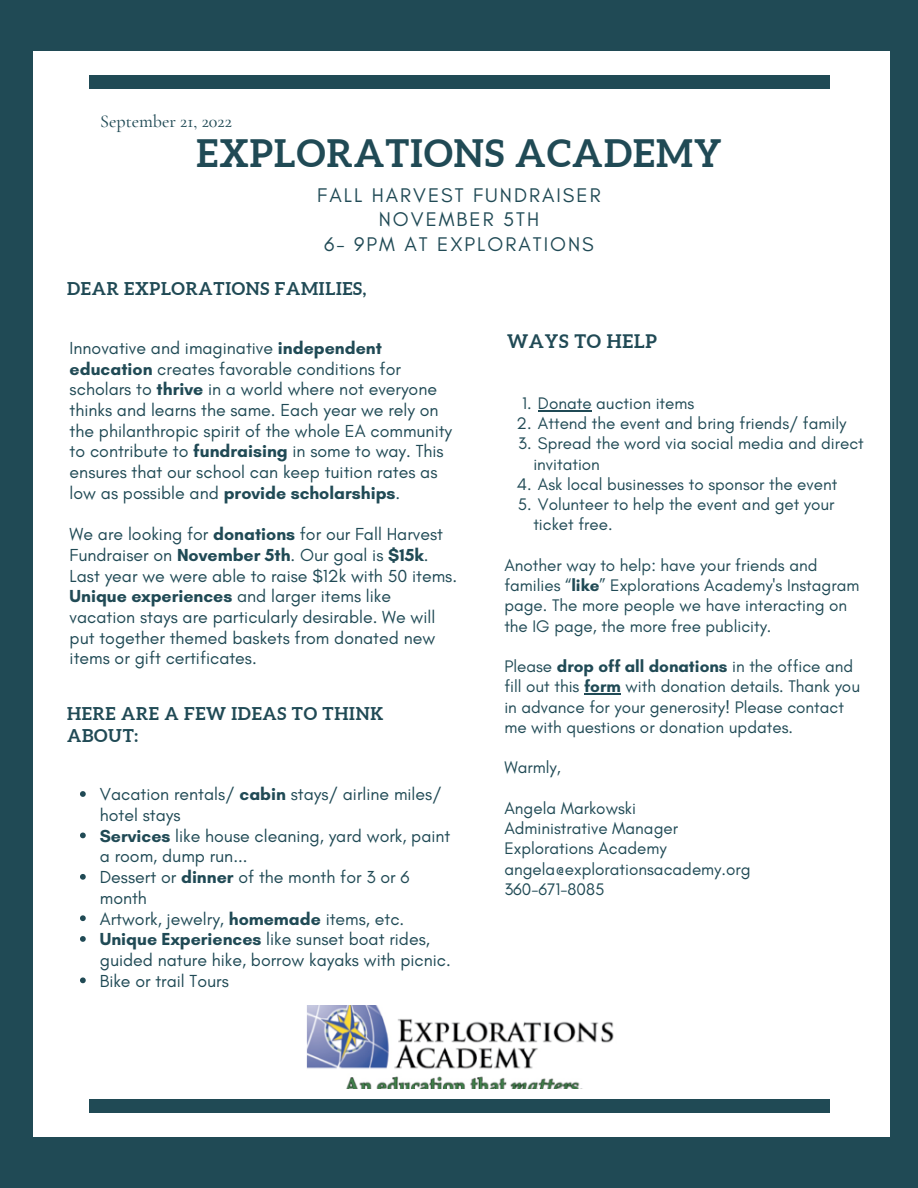
<style>
.page{position:relative;width:918px;height:1188px;background:#204a55}
.page>*{position:absolute;margin:0;border:0;box-sizing:border-box;transform-origin:0 0}
.t1{font:700 37.8px "Aleo";letter-spacing:.03em;color:#204a55}
.t2{font:20.1px/24.3px "Glacial Indifference";letter-spacing:.1em;color:#204a55;text-align:center}
.t3{font:700 18.6px "Aleo";letter-spacing:.04em;color:#204a55}
.t4{font:500 18px "Cormorant Garamond";color:#204a55}
.t5{font:17.7px/20.7px "Glacial Indifference";color:#204a55}
.t6{font:700 17.55px/21.9px "Aleo";letter-spacing:.04em;color:#204a55}
.t7{font:17.1px/20.2px "Glacial Indifference";color:#204a55}
.s1{font-weight:700}
</style>
<div class="page">
<div style="left:33px;top:51px;width:856px;height:1086px;background:#fff"></div>
<div style="left:89px;top:75px;width:740px;height:14px;background:#204a55"></div>
<div style="left:89px;top:1099px;width:740px;height:13px;background:#204a55"></div>
<svg style="left:80px;top:791px;width:6px;height:6px"></svg>
<svg style="left:80px;top:833px;width:6px;height:5px"></svg>
<svg style="left:80px;top:874px;width:6px;height:6px"></svg>
<svg style="left:80px;top:915px;width:6px;height:6px"></svg>
<svg style="left:80px;top:936px;width:6px;height:6px"></svg>
<svg style="left:80px;top:977px;width:6px;height:6px"></svg>
<img style="left:306px;top:1005px;width:308px;height:83px">
<hr style="left:538px;top:410px;width:54px;height:1px;background:#204a55">
<hr style="left:584px;top:694px;width:37px;height:1px;background:#204a55">
<p class="t4" style="left:100px;top:111px;width:133px">September 21, 2022</p>
<h1 class="t1" style="left:197px;top:132px;width:526px">EXPLORATIONS ACADEMY</h1>
<p class="t2" style="left:317px;top:183px;width:285px">FALL HARVEST FUNDRAISER<br>NOVEMBER 5TH<br>6- 9PM AT EXPLORATIONS</p>
<p class="t6" style="left:67px;top:278px;width:301px">DEAR EXPLORATIONS FAMILIES,</p>
<p class="t5" style="left:70px;top:337px;width:384px">Innovative and imaginative <span class="s1">independent education</span> creates favorable conditions for scholars to <span class="s1">thrive</span> in a world where not everyone thinks and learns the same. Each year we rely on the philanthropic spirit of the whole EA community to contribute to <span class="s1">fundraising</span> in some to way. This ensures that our school can keep tuition rates as low as possible and <span class="s1">provide scholarships</span>.</p>
<p class="t5" style="left:70px;top:524px;width:389px">We are looking for <span class="s1">donations</span> for our Fall Harvest Fundraiser on <span class="s1">November 5th</span>. Our goal is <span class="s1">$15k</span>.<br>Last year we were able to raise $12k with 50 items.<br><span class="s1">Unique experiences</span> and larger items like vacation stays are particularly desirable. We will put together themed baskets from donated new items or gift certificates.</p>
<p class="t6" style="left:67px;top:703px;width:318px">HERE ARE A FEW IDEAS TO THINK<br>ABOUT:</p>
<p class="t5" style="left:100px;top:784px;width:353px">Vacation rentals/ <span class="s1">cabin</span> stays/ airline miles/ hotel stays<br><span class="s1">Services</span> like house cleaning, yard work, paint a room, dump run...<br>Dessert or <span class="s1">dinner</span> of the month for 3 or 6 month<br>Artwork, jewelry, <span class="s1">homemade</span> items, etc.<br><span class="s1">Unique Experiences</span> like sunset boat rides, guided nature hike, borrow kayaks with picnic.<br>Bike or trail Tours</p>
<p class="t3" style="left:507px;top:330px;width:151px">WAYS TO HELP</p>
<p class="t7" style="left:522px;top:393px;width:174px">1. Donate auction items</p>
<p class="t7" style="left:517px;top:413px;width:331px">2. Attend the event and bring friends/ family</p>
<p class="t7" style="left:533px;top:433px;width:332px;text-indent:-15px">3. Spread the word via social media and direct invitation</p>
<p class="t7" style="left:517px;top:474px;width:322px">4. Ask local businesses to sponsor the event</p>
<p class="t7" style="left:533px;top:494px;width:303px;text-indent:-16px">5. Volunteer to help the event and get your ticket free.</p>
<p class="t7" style="left:504px;top:555px;width:357px">Another way to help: have your friends and families “<span class="s1">like</span>” Explorations Academy's Instagram page. The more people we have interacting on the IG page, the more free publicity.</p>
<p class="t7" style="left:504px;top:656px;width:357px">Please <span class="s1">drop off all donations</span> in the office and fill out this <span class="s1">form</span> with donation details. Thank you in advance for your generosity! Please contact me with questions or donation updates.</p>
<p class="t7" style="left:504px;top:757px;width:58px">Warmly,</p>
<p class="t7" style="left:504px;top:798px;width:248px">Angela Markowski<br>Administrative Manager<br>Explorations Academy angela@explorationsacademy.org<br>360-671-8085</p>
</div>
